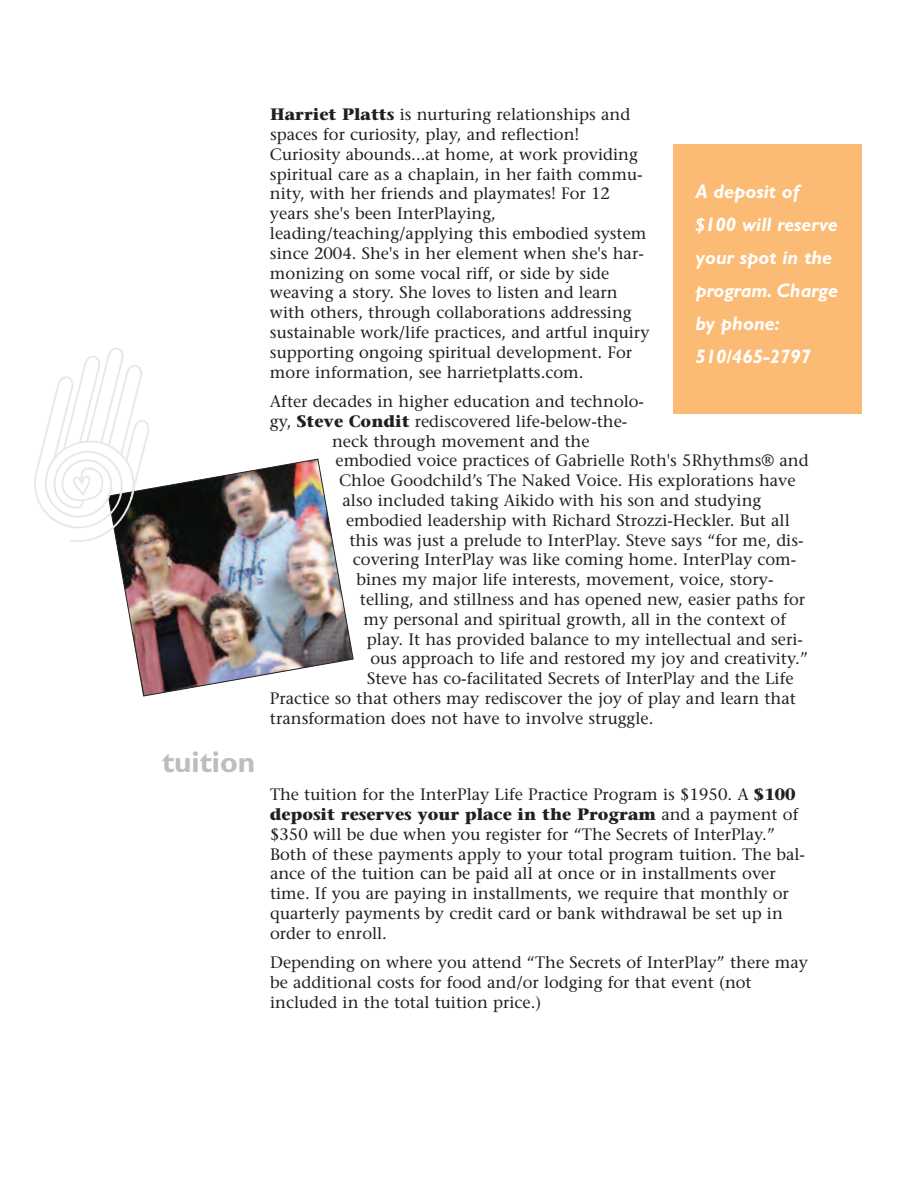
<style>
.page{position:relative;width:918px;height:1188px;background:#fff}
.page>*{position:absolute;margin:0;border:0;box-sizing:border-box;transform-origin:0 0}
.t1{font:700 30px "Gill Sans";color:#bcbdc0}
.t2{font:italic 700 19.5px/33px "Gill Sans";color:#fff}
.t3{font:16.5px/19.8px "Stone Serif";color:#231f20}
.s1{font-weight:700}
</style>
<div class="page">
<div style="left:673px;top:144px;width:189px;height:270px;background:#fcbb74"></div>
<img style="left:116px;top:458px;width:238px;height:239px">
<svg style="left:34px;top:348px;width:115px;height:195px"></svg>
<h1 class="t1" style="left:162px;top:751px;width:95px">tuition</h1>
<p class="t3" style="left:270px;top:106px;width:381px"><span class="s1">Harriet Platts</span> is nurturing relationships and spaces for curiosity, play, and reflection!<br>Curiosity abounds...at home, at work providing spiritual care as a chaplain, in her faith commu&shy;nity, with her friends and playmates! For 12 years she's been InterPlaying, leading/teaching/applying this embodied system since 2004. She's in her element when she's har&shy;monizing on some vocal riff, or side by side weaving a story. She loves to listen and learn with others, through collaborations addressing sustainable work/life practices, and artful inquiry supporting ongoing spiritual development. For more information, see harrietplatts.com.</p>
<p class="t3" style="left:270px;top:393px;width:376px">After decades in higher education and technolo-</p>
<p class="t3" style="left:270px;top:413px;width:359px">gy, <span class="s1">Steve Condit</span> rediscovered life-below-the-</p>
<p class="t3" style="left:332px;top:433px;width:259px">neck through movement and the</p>
<p class="t3" style="left:336px;top:453px;width:475px">embodied voice practices of Gabrielle Roth's 5Rhythms® and</p>
<p class="t3" style="left:339px;top:472px;width:458px">Chloe Goodchild’s The Naked Voice. His explorations have</p>
<p class="t3" style="left:343px;top:492px;width:420px">also included taking Aikido with his son and studying</p>
<p class="t3" style="left:346px;top:512px;width:445px">embodied leadership with Richard Strozzi-Heckler. But all</p>
<p class="t3" style="left:350px;top:532px;width:456px">this was just a prelude to InterPlay. Steve says “for me, dis-</p>
<p class="t3" style="left:353px;top:552px;width:445px">covering InterPlay was like coming home. InterPlay com-</p>
<p class="t3" style="left:356px;top:571px;width:419px">bines my major life interests, movement, voice, story-</p>
<p class="t3" style="left:360px;top:591px;width:447px">telling, and stillness and has opened new, easier paths for</p>
<p class="t3" style="left:363px;top:611px;width:424px">my personal and spiritual growth, all in the context of</p>
<p class="t3" style="left:367px;top:631px;width:438px">play. It has provided balance to my intellectual and seri-</p>
<p class="t3" style="left:370px;top:651px;width:439px">ous approach to life and restored my joy and creativity.”</p>
<p class="t3" style="left:367px;top:670px;width:428px">Steve has co-facilitated Secrets of InterPlay and the Life</p>
<p class="t3" style="left:270px;top:690px;width:527px">Practice so that others may rediscover the joy of play and learn that</p>
<p class="t3" style="left:270px;top:710px;width:385px">transformation does not have to involve struggle.</p>
<p class="t2" style="left:695px;top:177px;width:144px">A deposit of $100 will reserve your spot in the program. Charge by phone:<br>510/465-2797</p>
<p class="t3" style="left:270px;top:786px;width:537px">The tuition for the InterPlay Life Practice Program is $1950. A <span class="s1">$100 deposit reserves your place in the Program</span> and a payment of $350 will be due when you register for “The Secrets of InterPlay.” Both of these payments apply to your total program tuition. The bal&shy;ance of the tuition can be paid all at once or in installments over time. If you are paying in installments, we require that monthly or quarterly payments by credit card or bank withdrawal be set up in order to enroll.</p>
<p class="t3" style="left:270px;top:954px;width:539px">Depending on where you attend “The Secrets of InterPlay” there may be additional costs for food and/or lodging for that event (not included in the total tuition price.)</p>
</div>
